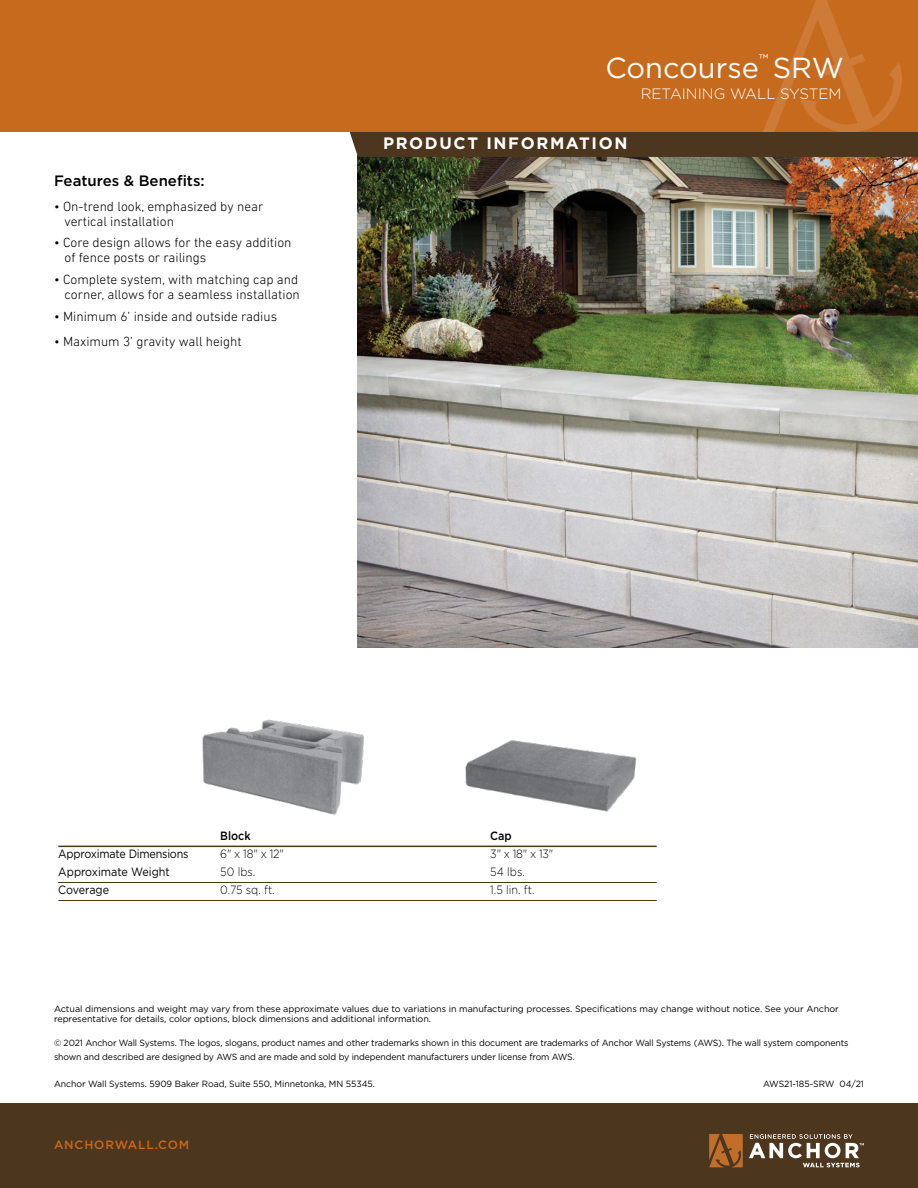
<style>
.page{position:relative;width:918px;height:1188px;background:#fff}
.page>*{position:absolute;margin:0;border:0;box-sizing:border-box;transform-origin:0 0}
.t1{font:28.95px "Gotham";color:#fff}
.t2{font:700 16.5px "Gotham";letter-spacing:.1em;color:#fff}
.t3{font:300 15px "Gotham";color:#fff}
.t4{font:500 15px "Gotham";color:#000}
.t5{font:13.95px "Gotham";color:#fff}
.t6{font:300 13.5px/15px "DIN Next LT Pro";color:#000}
.t7{font:300 12px "Gotham";color:#000;scale:.9 1}
.t8{font:12px "Gotham";letter-spacing:-.02em;color:#000;scale:.9 1}
.t9{font:12px "Gotham";color:#000;scale:.9 1}
.t10{font:500 12px "Gotham";letter-spacing:.07em;color:#c66a1d}
.t11{font:500 12px "Gotham";color:#000;scale:.9 1}
.t12{font:9px/10.5px "Gotham";letter-spacing:-.015em;color:#000}
</style>
<div class="page">
<img style="left:358px;top:157px;width:560px;height:491px">
<div style="left:0;top:1104px;width:918px;height:84px;background:#4d361e"></div>
<div style="left:0;top:0;width:918px;height:132px;background:#c66a1d"></div>
<svg style="left:349px;top:0;width:569px;height:157px"></svg>
<hr style="left:58px;top:846px;width:599px;height:1px;background:#4d361e">
<hr style="left:58px;top:882px;width:599px;height:1px;background:#4d361e">
<hr style="left:58px;top:900px;width:599px;height:1px;background:#4d361e">
<img style="left:202px;top:719px;width:162px;height:96px">
<img style="left:465px;top:740px;width:172px;height:72px">
<svg style="left:709px;top:1134px;width:34px;height:33px"></svg>
<svg style="left:749px;top:1134px;width:115px;height:33px"></svg>
<h3 class="t5" style="left:759px;top:50px;width:11px">™</h3>
<h1 class="t1" style="left:606px;top:49px;width:155px">Concourse</h1>
<h1 class="t1" style="left:773px;top:49px;width:72px">SRW</h1>
<h3 class="t3" style="left:641px;top:84px;width:202px">RETAINING WALL SYSTEM</h3>
<h3 class="t4" style="left:54px;top:171px;width:152px">Features &amp; Benefits:</h3>
<h3 class="t6" style="left:65px;top:198px;width:200px;text-indent:-11px">• On-trend look, emphasized by near vertical installation</h3>
<h3 class="t6" style="left:65px;top:235px;width:229px;text-indent:-11px">• Core design allows for the easy addition of fence posts or railings</h3>
<h3 class="t6" style="left:54px;top:272px;width:247px;text-align:right">• Complete system, with matching cap and corner, allows for a seamless installation</h3>
<h3 class="t6" style="left:54px;top:309px;width:225px">• Minimum 6’ inside and outside radius</h3>
<h3 class="t6" style="left:54px;top:333px;width:189px">• Maximum 3’ gravity wall height</h3>
<h2 class="t2" style="left:383px;top:132px;width:246px">PRODUCT INFORMATION</h2>
<h3 class="t11" style="left:220px;top:828px;width:35px">Block</h3>
<h3 class="t11" style="left:490px;top:828px;width:25px">Cap</h3>
<h3 class="t8" style="left:58px;top:846px;width:146px">Approximate Dimensions</h3>
<h3 class="t7" style="left:220px;top:846px;width:72px">6" x 18" x 12"</h3>
<h3 class="t7" style="left:490px;top:846px;width:71px">3" x 18" x 13"</h3>
<h3 class="t9" style="left:58px;top:864px;width:126px">Approximate Weight</h3>
<h3 class="t7" style="left:220px;top:864px;width:41px">50 lbs.</h3>
<h3 class="t7" style="left:490px;top:864px;width:40px">54 lbs.</h3>
<h3 class="t8" style="left:58px;top:882px;width:58px">Coverage</h3>
<h3 class="t7" style="left:220px;top:882px;width:62px">0.75 sq. ft.</h3>
<h3 class="t7" style="left:490px;top:882px;width:51px">1.5 lin. ft.</h3>
<p class="t12" style="left:54px;top:1003px;width:786px">Actual dimensions and weight may vary from these approximate values due to variations in manufacturing processes. Specifications may change without notice. See your Anchor representative for details, color options, block dimensions and additional information.</p>
<p class="t12" style="left:54px;top:1036px;width:796px;line-height:13.5px">© 2021 Anchor Wall Systems. The logos, slogans, product names and other trademarks shown in this document are trademarks of Anchor Wall Systems (AWS). The wall system components shown and described are designed by AWS and are made and sold by independent manufacturers under license from AWS.</p>
<p class="t12" style="left:54px;top:1078px;width:323px">Anchor Wall Systems. 5909 Baker Road, Suite 550, Minnetonka, MN 55345.</p>
<p class="t12" style="left:763px;top:1078px;width:102px">AWS21-185-SRW 04/21</p>
<h3 class="t10" style="left:54px;top:1137px;width:137px">ANCHORWALL.COM</h3>
</div>
